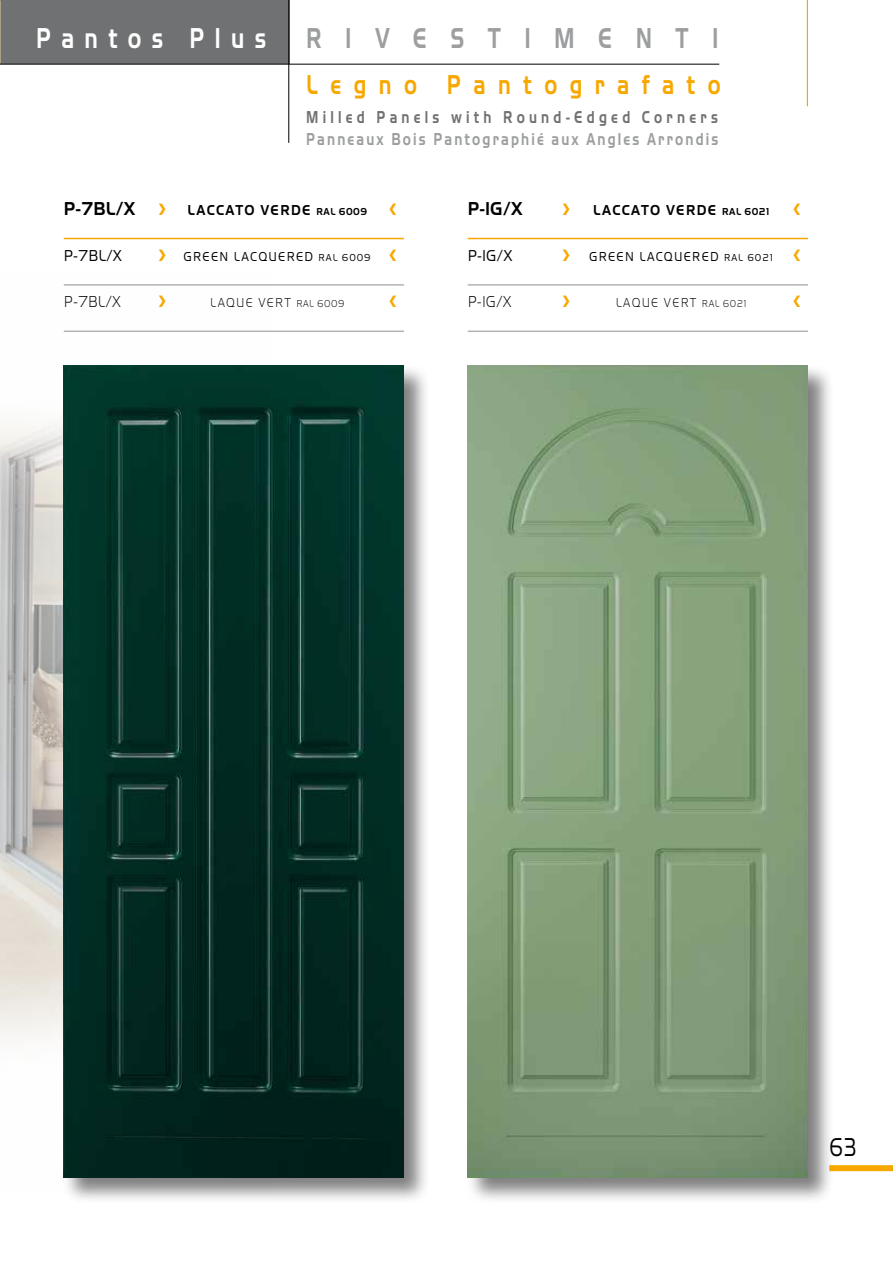
<style>
.page{position:relative;width:893px;height:1263px;background:#fff}
.page>*{position:absolute;margin:0;border:0;box-sizing:border-box;transform-origin:0 0}
.t1{font:700 30px "Handel Gothic ITC Std";letter-spacing:1.04em;color:#9c9e9f;scale:.75 1}
.t2{font:700 30px "Handel Gothic ITC Std";letter-spacing:.46em;color:#fff;scale:.75 1}
.t3{font:700 28.5px "Handel Gothic ITC Std";letter-spacing:.58em;color:#f7a800;scale:.75 1}
.t4{font:27px "Handel Gothic ITC Std";color:#000;scale:.75 1}
.t5{font:700 19.5px "Handel Gothic ITC Std";color:#000;scale:.9 1}
.t6{font:700 18px "Handel Gothic ITC Std";letter-spacing:.16em;color:#9c9e9f;scale:.75 1}
.t7{font:700 18px "Handel Gothic ITC Std";letter-spacing:.31em;color:#707172;scale:.75 1}
.t8{font:16.5px "Handel Gothic ITC Std";color:#000;scale:.9 1}
.t9{font:300 16.5px "Handel Gothic ITC Com";color:#000;scale:.9 1}
.t10{font:700 15px "Handel Gothic ITC Std";letter-spacing:.1em;color:#000;scale:.9 1}
.t11{font:13.5px "Handel Gothic ITC Std";letter-spacing:.1em;color:#000;scale:.9 1}
.t12{font:300 13.5px "Handel Gothic ITC Com";letter-spacing:.1em;color:#000;scale:.9 1}
.s1{font-size:10.5px}
</style>
<div class="page">
<img style="left:0;top:284px;width:64px;height:752px">
<div style="left:465px;top:363px;width:369px;height:841px;background:#000;opacity:.5"></div>
<img style="left:468px;top:366px;width:340px;height:812px">
<hr style="left:468px;top:238px;width:340px;height:1px;background:#f7a800">
<hr style="left:468px;top:284px;width:340px;height:2px;background:#b1b3b4">
<hr style="left:468px;top:330px;width:340px;height:2px;background:#b1b3b4">
<div style="left:0;top:0;width:289px;height:64px;background:#707172"></div>
<hr style="left:807px;top:0;width:1px;height:106px;background:#f7a800">
<hr style="left:288px;top:0;width:1px;height:143px;background:#000">
<div style="left:829px;top:1165px;width:64px;height:6px;background:#f7a800"></div>
<hr style="left:0;top:64px;width:719px;height:1px;background:#000">
<div style="left:61px;top:363px;width:369px;height:841px;background:#000;opacity:.5"></div>
<img style="left:64px;top:366px;width:340px;height:812px">
<hr style="left:64px;top:238px;width:340px;height:1px;background:#f7a800">
<hr style="left:64px;top:284px;width:340px;height:2px;background:#b1b3b4">
<hr style="left:64px;top:330px;width:340px;height:2px;background:#b1b3b4">
<h1 class="t2" style="left:36px;top:21px;width:308px">Pantos Plus</h1>
<h1 class="t1" style="left:306px;top:21px;width:551px">RIVESTIMENTI</h1>
<h2 class="t3" style="left:306px;top:68px;width:554px">Legno Pantografato</h2>
<h3 class="t7" style="left:306px;top:107px;width:550px">Milled Panels with Round-Edged Corners</h3>
<h3 class="t6" style="left:306px;top:128px;width:551px">Panneaux Bois Pantographié aux Angles Arrondis</h3>
<h3 class="t5" style="left:64px;top:197px;width:81px">P-7BL/X</h3>
<p class="t10" style="left:188px;top:201px;width:201px">LACCATO VERDE <span class="s1">RAL 6009</span></p>
<p class="t8" style="left:64px;top:246px;width:66px">P-7BL/X</p>
<p class="t11" style="left:183px;top:249px;width:210px">GREEN LACQUERED <span class="s1">RAL 6009</span></p>
<p class="t9" style="left:64px;top:293px;width:65px">P-7BL/X</p>
<p class="t12" style="left:210px;top:296px;width:151px">LAQUE VERT <span class="s1">RAL 6009</span></p>
<h3 class="t5" style="left:468px;top:197px;width:62px">P-IG/X</h3>
<p class="t10" style="left:593px;top:201px;width:197px">LACCATO VERDE <span class="s1">RAL 6021</span></p>
<p class="t8" style="left:468px;top:246px;width:51px">P-IG/X</p>
<p class="t11" style="left:589px;top:249px;width:206px">GREEN LACQUERED <span class="s1">RAL 6021</span></p>
<p class="t9" style="left:468px;top:293px;width:50px">P-IG/X</p>
<p class="t12" style="left:616px;top:296px;width:147px">LAQUE VERT <span class="s1">RAL 6021</span></p>
<h3 class="t4" style="left:829px;top:1132px;width:39px">63</h3>
</div>
